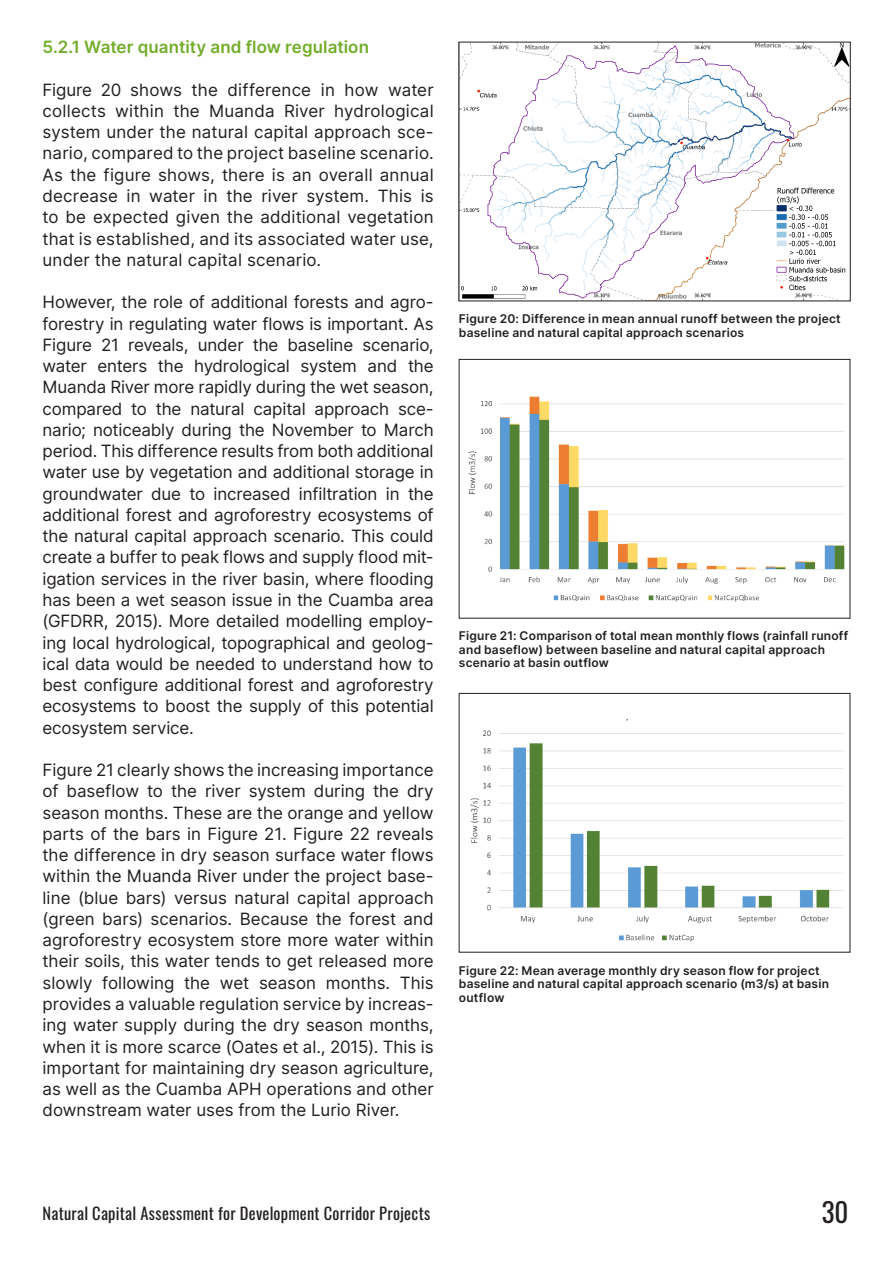
<style>
.page{position:relative;width:893px;height:1263px;background:#fff}
.page>*{position:absolute;margin:0;border:0;box-sizing:border-box;transform-origin:0 0}
.t1{font:27px "Oswald";color:#231f20}
.M_GGKP_Body{font:16.95px/21.3px "Inter";color:#231f20;text-align:justify}
.M_GGKP_Body-2{font:600 16.95px "Inter";letter-spacing:.005em;color:#73ad2b}
.t2{font:16.5px "Oswald";letter-spacing:.015em;color:#231f20}
.S_Body{font:600 12px/13.5px "Inter";letter-spacing:.02em;color:#231f20}
</style>
<div class="page">
<img style="left:461px;top:44px;width:387px;height:255px">
<div style="left:459px;top:359px;width:391px;height:259px;border:1px solid #231f20"></div>
<img style="left:468px;top:396px;width:377px;height:206px">
<div style="left:459px;top:693px;width:391px;height:259px;border:1px solid #231f20"></div>
<img style="left:470px;top:720px;width:374px;height:222px">
<p class="M_GGKP_Body-2" style="left:43px;top:35px;width:328px">5.2.1 Water quantity and flow regulation</p>
<p class="M_GGKP_Body" style="left:43px;top:78px;width:393px">Figure 20 shows the difference in how water collects within the Muanda River hydrological system under the natural capital approach sce&shy;nario, compared to the project baseline scenario.<br>As the figure shows, there is an overall annual decrease in water in the river system. This is to be expected given the additional vegetation that is established, and its associated water use, under the natural capital scenario.</p>
<p class="M_GGKP_Body" style="left:43px;top:291px;width:393px">However, the role of additional forests and agro&shy;forestry in regulating water flows is important. As Figure 21 reveals, under the baseline scenario, water enters the hydrological system and the Muanda River more rapidly during the wet season, compared to the natural capital approach sce&shy;nario; noticeably during the November to March period. This difference results from both additional water use by vegetation and additional storage in groundwater due to increased infiltration in the additional forest and agroforestry ecosystems of the natural capital approach scenario. This could create a buffer to peak flows and supply flood mit&shy;igation services in the river basin, where flooding has been a wet season issue in the Cuamba area (GFDRR, 2015). More detailed modelling employ&shy;ing local hydrological, topographical and geolog&shy;ical data would be needed to understand how to best configure additional forest and agroforestry ecosystems to boost the supply of this potential ecosystem service.</p>
<p class="M_GGKP_Body" style="left:43px;top:759px;width:393px">Figure 21 clearly shows the increasing importance of baseflow to the river system during the dry season months. These are the orange and yellow parts of the bars in Figure 21. Figure 22 reveals the difference in dry season surface water flows within the Muanda River under the project base&shy;line (blue bars) versus natural capital approach (green bars) scenarios. Because the forest and agroforestry ecosystem store more water within their soils, this water tends to get released more slowly following the wet season months. This provides a valuable regulation service by increas&shy;ing water supply during the dry season months, when it is more scarce (Oates et al., 2015). This is important for maintaining dry season agriculture, as well as the Cuamba APH operations and other downstream water uses from the Lurio River.</p>
<p class="S_Body" style="left:459px;top:312px;width:383px">Figure 20: Difference in mean annual runoff between the project baseline and natural capital approach scenarios</p>
<p class="S_Body" style="left:459px;top:629px;width:391px">Figure 21: Comparison of total mean monthly flows (rainfall runoff and baseflow) between baseline and natural capital approach scenario at basin outflow</p>
<p class="S_Body" style="left:459px;top:963px;width:372px">Figure 22: Mean average monthly dry season flow for project baseline and natural capital approach scenario (m3/s) at basin outflow</p>
<p class="t2" style="left:43px;top:1199px;width:389px">Natural Capital Assessment for Development Corridor Projects</p>
<h1 class="t1" style="left:822px;top:1187px;width:28px">30</h1>
</div>
